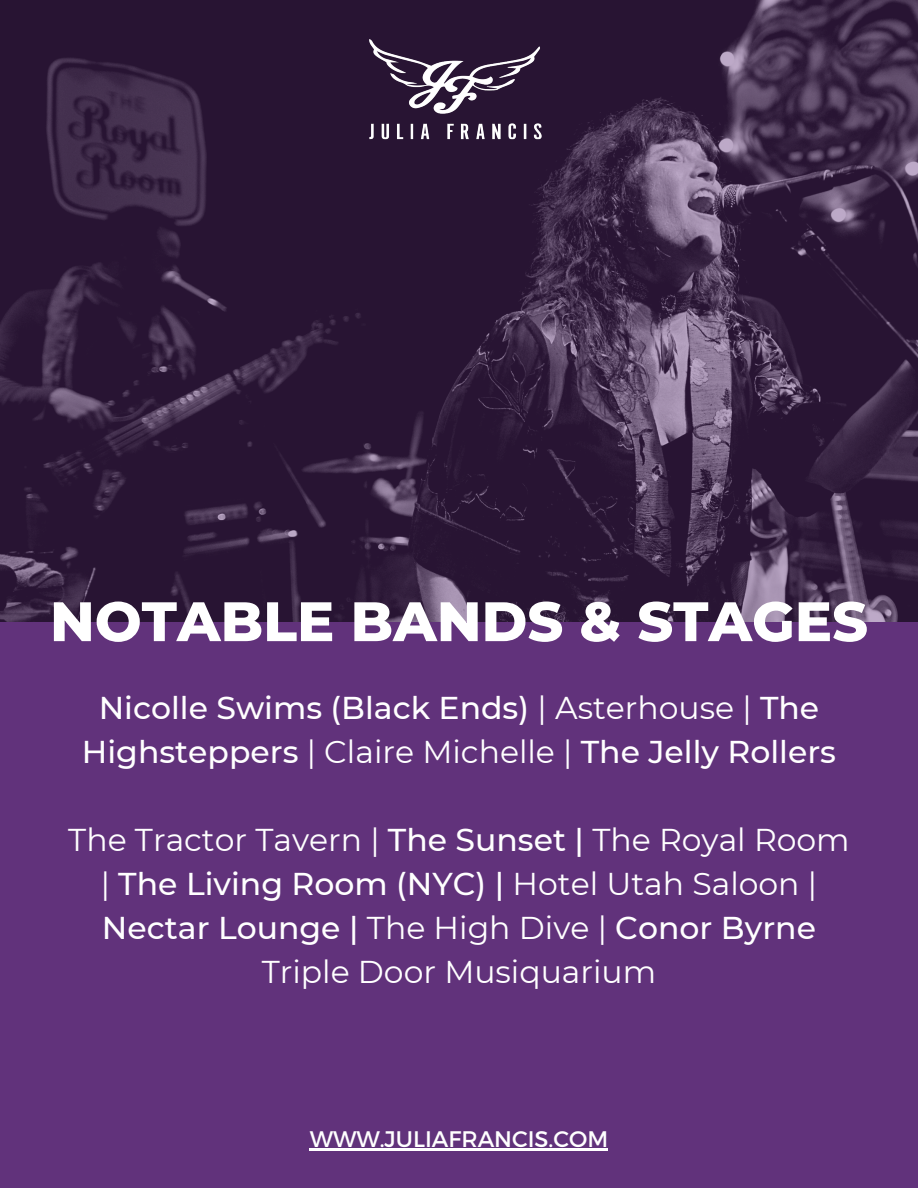
<style>
.page{position:relative;width:918px;height:1188px;background:#61327b}
.page>*{position:absolute;margin:0;border:0;box-sizing:border-box;transform-origin:0 0}
.t1{font:800 55.5px "Montserrat";color:#fff}
.t2{font:31.5px/43.8px "Montserrat";color:#fff;text-align:center}
.t3{font:500 31.5px/43.8px "Montserrat";color:#fff;text-align:center}
.t4{font:22.5px "Montserrat";color:#fff}
.s1{font-weight:400}
.s2{font-weight:500}
</style>
<div class="page">
<img style="left:0;top:0;width:918px;height:621px">
<img style="left:370px;top:40px;width:178px;height:104px">
<hr style="left:310px;top:1148px;width:298px;height:2px;background:#fff">
<p class="t1" style="left:50px;top:587px;width:819px">NOTABLE BANDS &amp; STAGES</p>
<p class="t3" style="left:82px;top:686px;width:756px">Nicolle Swims (Black Ends) <span class="s1">| Asterhouse |</span> The<br>Highsteppers <span class="s1">| Claire Michelle |</span> The Jelly Rollers</p>
<p class="t2" style="left:68px;top:818px;width:783px">The Tractor Tavern | <span class="s2">The Sunset |</span> The Royal Room | <span class="s2">The Living Room (NYC) |</span> Hotel Utah Saloon |<br><span class="s2">Nectar Lounge |</span> The High Dive | <span class="s2">Conor Byrne</span></p>
<p class="t2" style="left:262px;top:949px;width:396px">Triple Door Musiquarium</p>
<p class="t4" style="left:310px;top:1124px;width:300px">WWW.JULIAFRANCIS.COM</p>
</div>
